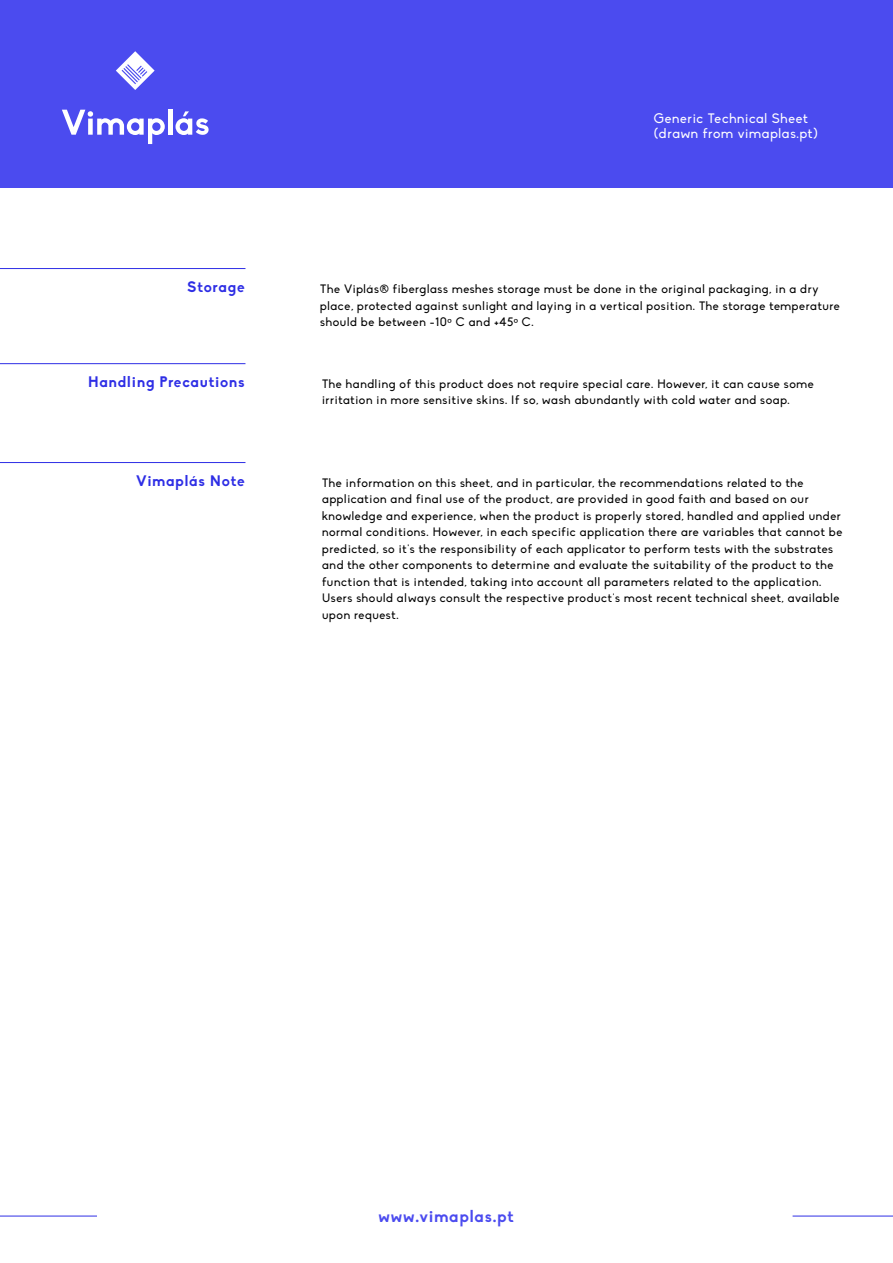
<style>
.page{position:relative;width:893px;height:1263px;background:#fff}
.page>*{position:absolute;margin:0;border:0;box-sizing:border-box;transform-origin:0 0}
.t1{font:700 16.5px "Biko";letter-spacing:.05em;color:#4b4bef}
.t2{font:700 15px "Biko";letter-spacing:.05em;color:#2e2ee5}
.t3{font:13.5px/15px "Biko";letter-spacing:.05em;color:#fff}
.t4{font:12px/16.5px "Biko";letter-spacing:.05em;color:#000}
.s1{font-family:"Myriad Pro"}
</style>
<div class="page">
<hr style="left:0;top:268px;width:245px;height:1px;background:#2e2ee5">
<hr style="left:793px;top:1216px;width:100px;height:1px;background:#2e2ee5">
<hr style="left:0;top:363px;width:245px;height:1px;background:#2e2ee5">
<div style="left:0;top:0;width:893px;height:187px;background:#4b4bef"></div>
<svg style="left:62px;top:110px;width:103px;height:34px"></svg>
<hr style="left:168px;top:109px;width:4px;height:26px;background:#fff">
<svg style="left:176px;top:111px;width:33px;height:24px"></svg>
<svg style="left:116px;top:51px;width:39px;height:39px"></svg>
<hr style="left:0;top:1216px;width:97px;height:1px;background:#2e2ee5">
<hr style="left:0;top:462px;width:245px;height:1px;background:#2e2ee5">
<p class="t3" style="left:654px;top:111px;width:165px">Generic Technical Sheet (drawn from vimaplas.pt)</p>
<p class="t2" style="left:187px;top:278px;width:59px">Storage</p>
<p class="t4" style="left:320px;top:281px;width:521px">The Viplás® fiberglass meshes storage must be done in the original packaging, in a dry place, protected against sunlight and laying in a vertical position. The storage temperature should be between -10<span class="s1">º</span> C and +45<span class="s1">º</span> C.</p>
<p class="t2" style="left:88px;top:373px;width:158px">Handling Precautions</p>
<p class="t4" style="left:322px;top:376px;width:493px">The handling of this product does not require special care. However, it can cause some irritation in more sensitive skins. If so, wash abundantly with cold water and soap.</p>
<p class="t2" style="left:136px;top:472px;width:110px">Vimaplás Note</p>
<p class="t4" style="left:322px;top:475px;width:522px">The information on this sheet, and in particular, the recommendations related to the application and final use of the product, are provided in good faith and based on our knowledge and experience, when the product is properly stored, handled and applied under normal conditions. However, in each specific application there are variables that cannot be predicted, so it’s the responsibility of each applicator to perform tests with the substrates and the other components to determine and evaluate the suitability of the product to the function that is intended, taking into account all parameters related to the application.<br>Users should always consult the respective product’s most recent technical sheet, available upon request.</p>
<h1 class="t1" style="left:379px;top:1207px;width:137px">www.vimaplas.pt</h1>
</div>
